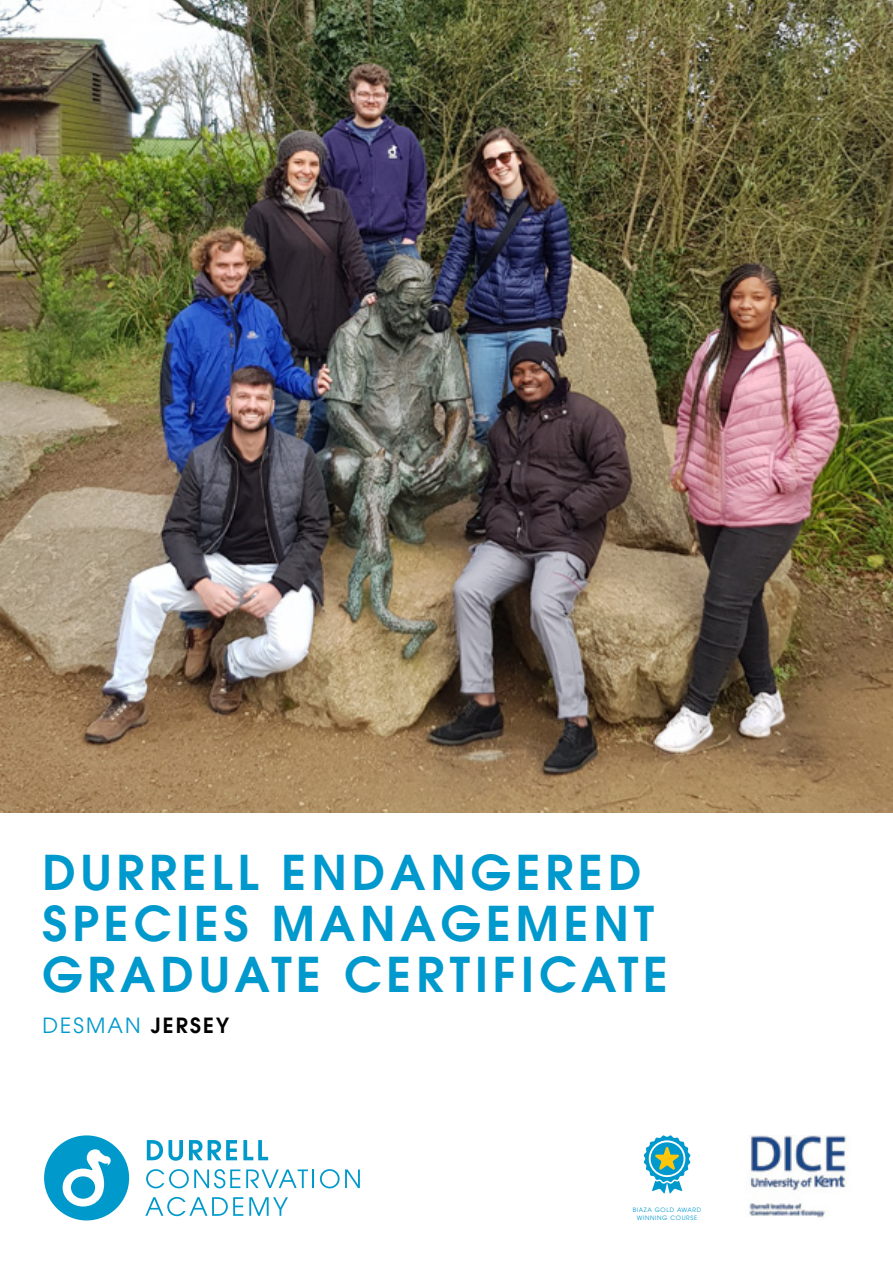
<style>
.page{position:relative;width:893px;height:1263px;background:#fff}
.page>*{position:absolute;margin:0;border:0;box-sizing:border-box;transform-origin:0 0}
.t1{font:48px/51px "Avant Garde Gothic ITCW01 Dm";letter-spacing:.1em;color:#0099cd}
.t2{font:21px "Avant Garde Gothic ITCW01 Bk";letter-spacing:.1em;color:#0099cd}
.t3{font:6px/7.5px "Avant Garde Gothic ITCW01 Bk";letter-spacing:.1em;color:#0099cd;text-align:center}
.s1{font-family:"Avant Garde Gothic ITCW01 Dm";color:#000}
</style>
<div class="page">
<img style="left:0;top:0;width:893px;height:812px">
<svg style="left:147px;top:1140px;width:36px;height:21px"></svg>
<svg style="left:189px;top:1140px;width:48px;height:20px"></svg>
<svg style="left:243px;top:1140px;width:25px;height:20px"></svg>
<svg style="left:146px;top:1169px;width:94px;height:19px"></svg>
<svg style="left:246px;top:1169px;width:68px;height:19px"></svg>
<svg style="left:320px;top:1169px;width:40px;height:19px"></svg>
<svg style="left:145px;top:1197px;width:98px;height:19px"></svg>
<svg style="left:249px;top:1197px;width:39px;height:19px"></svg>
<svg style="left:44px;top:1135px;width:85px;height:85px"></svg>
<img style="left:748px;top:1135px;width:99px;height:83px">
<svg style="left:644px;top:1135px;width:46px;height:59px"></svg>
<p class="t1" style="left:43px;top:846px;width:627px">DURRELL ENDANGERED<br>SPECIES MANAGEMENT<br>GRADUATE CERTIFICATE</p>
<p class="t2" style="left:43px;top:1013px;width:188px">DESMAN <span class="s1">JERSEY</span></p>
<p class="t3" style="left:633px;top:1206px;width:70px">BIAZA GOLD AWARD<br>WINNING COURSE</p>
</div>
